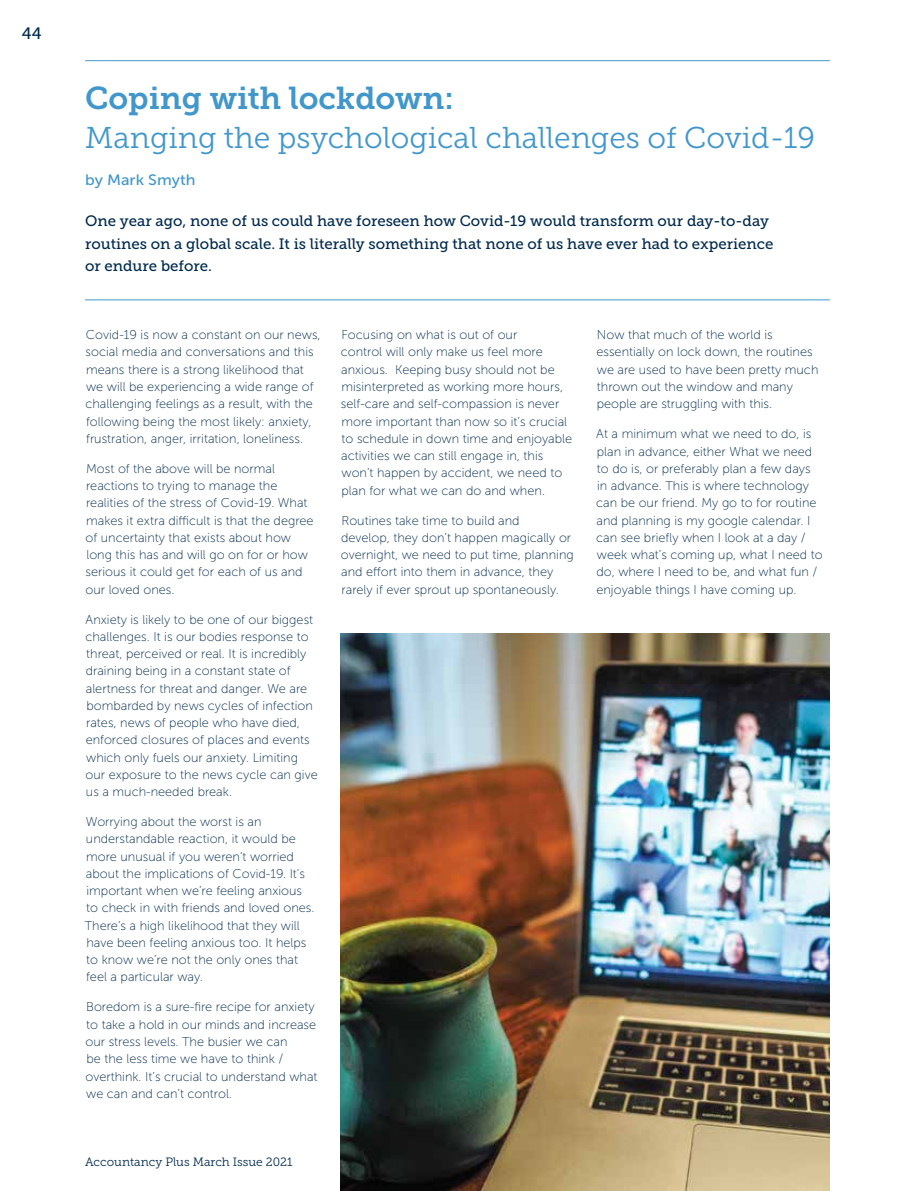
<style>
.page{position:relative;width:915px;height:1191px;background:#fff}
.page>*{position:absolute;margin:0;border:0;box-sizing:border-box;transform-origin:0 0}
.t1{font:31.5px "Museo Slab 700";color:#4197cb}
.t2{font:30px "Museo Slab 300";color:#4197cb}
.t3{font:16.5px "Museo Slab 500";color:#002a4e}
.t4{font:15px/22.5px "Museo Slab 500";color:#002a4e}
.t5{font:15px "Museo Sans 500";color:#4197cb;scale:1.07 1}
.t6{font:12.75px/17.2px "Museo Sans 100";color:#002a4e}
.t7{font:12px "Museo Slab 300";color:#002a4e}
</style>
<div class="page">
<hr style="left:85px;top:60px;width:744px;height:1px;background:#4197cb">
<hr style="left:85px;top:299px;width:744px;height:1px;background:#4197cb">
<img style="left:340px;top:634px;width:489px;height:557px">
<p class="t3" style="left:22px;top:24px;width:21px">44</p>
<h1 class="t1" style="left:85px;top:81px;width:370px">Coping with lockdown:</h1>
<h2 class="t2" style="left:85px;top:122px;width:731px">Manging the psychological challenges of Covid-19</h2>
<p class="t5" style="left:85px;top:172px;width:105px">by Mark Smyth</p>
<p class="t4" style="left:85px;top:210px;width:689px">One year ago, none of us could have foreseen how Covid-19 would transform our day-to-day routines on a global scale. It is literally something that none of us have ever had to experience or endure before.</p>
<p class="t6" style="left:85px;top:326px;width:236px">Covid-19 is now a constant on our news, social media and conversations and this means there is a strong likelihood that we will be experiencing a wide range of challenging feelings as a result, with the following being the most likely: anxiety, frustration, anger, irritation, loneliness.</p>
<p class="t6" style="left:85px;top:460px;width:229px">Most of the above will be normal reactions to trying to manage the realities of the stress of Covid-19. What makes it extra difficult is that the degree of uncertainty that exists about how long this has and will go on for or how serious it could get for each of us and our loved ones.</p>
<p class="t6" style="left:85px;top:610px;width:234px">Anxiety is likely to be one of our biggest challenges. It is our bodies response to threat, perceived or real. It is incredibly draining being in a constant state of alertness for threat and danger. We are bombarded by news cycles of infection rates, news of people who have died, enforced closures of places and events which only fuels our anxiety. Limiting our exposure to the news cycle can give us a much-needed break.</p>
<p class="t6" style="left:85px;top:813px;width:231px">Worrying about the worst is an understandable reaction, it would be more unusual if you weren’t worried about the implications of Covid-19. It’s important when we’re feeling anxious to check in with friends and loved ones.<br>There’s a high likelihood that they will have been feeling anxious too. It helps to know we’re not the only ones that feel a particular way.</p>
<p class="t6" style="left:85px;top:998px;width:233px">Boredom is a sure-fire recipe for anxiety to take a hold in our minds and increase our stress levels. The busier we can<br>be the less time we have to think / overthink. It’s crucial to understand what we can and can’t control.</p>
<p class="t6" style="left:341px;top:326px;width:233px">Focusing on what is out of our<br>control will only make us feel more anxious. Keeping busy should not be misinterpreted as working more hours, self-care and self-compassion is never more important than now so it’s crucial to schedule in down time and enjoyable activities we can still engage in, this won’t happen by accident, we need to plan for what we can do and when.</p>
<p class="t6" style="left:341px;top:512px;width:234px">Routines take time to build and<br>develop, they don’t happen magically or overnight, we need to put time, planning and effort into them in advance, they rarely if ever sprout up spontaneously.</p>
<p class="t7" style="left:85px;top:1155px;width:209px">Accountancy Plus March Issue 2021</p>
<p class="t6" style="left:596px;top:326px;width:223px">Now that much of the world is essentially on lock down, the routines we are used to have been pretty much thrown out the window and many people are struggling with this.</p>
<p class="t6" style="left:596px;top:425px;width:228px">At a minimum what we need to do, is plan in advance, either What we need to do is, or preferably plan a few days in advance. This is where technology can be our friend. My go to for routine and planning is my google calendar. I can see briefly when I look at a day / week what’s coming up, what I need to do, where I need to be, and what fun / enjoyable things I have coming up.</p>
</div>
